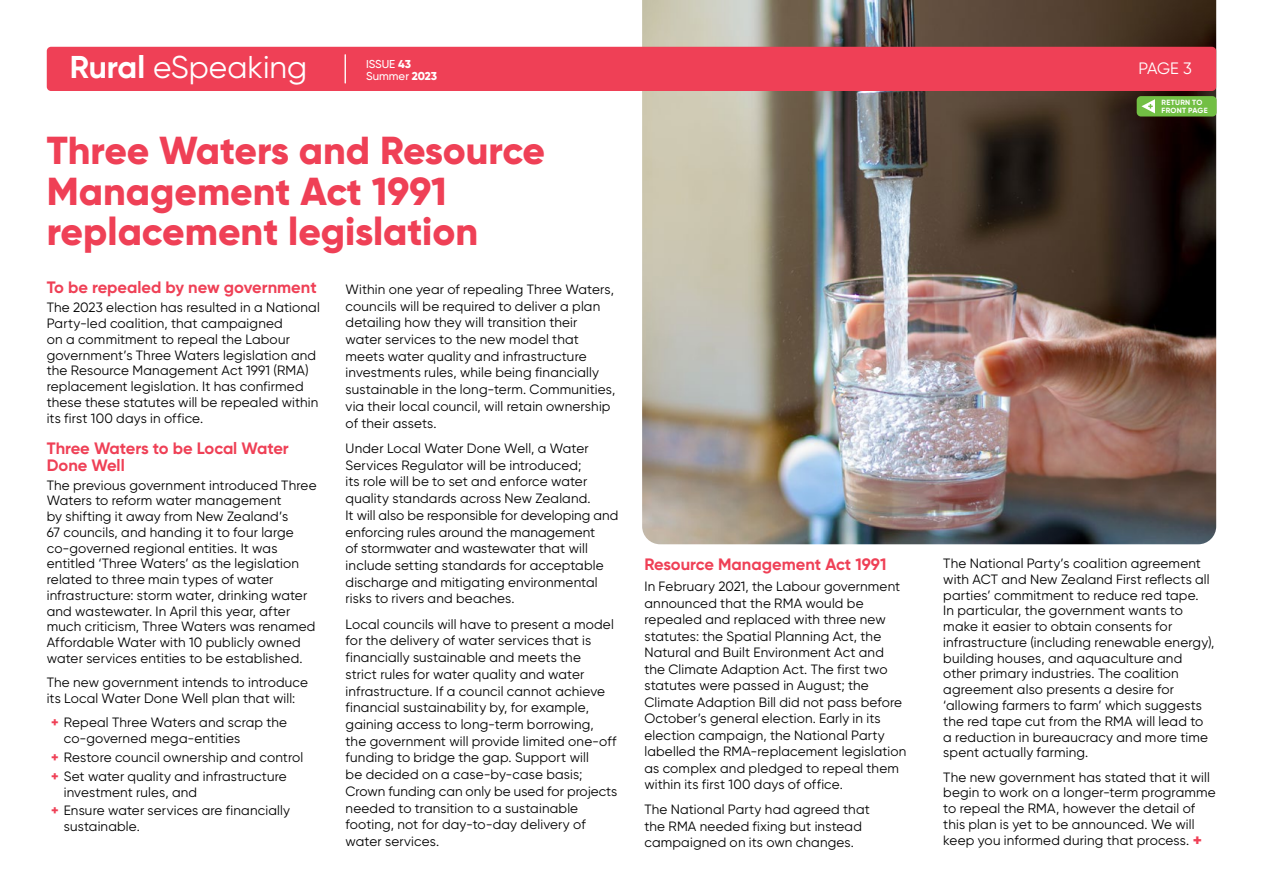
<style>
.page{position:relative;width:1263px;height:893px;background:#fff}
.page>*{position:absolute;margin:0;border:0;box-sizing:border-box;transform-origin:0 0}
.t1{font:800 39px/40.5px "Gilroy";color:#ef4056}
.t2{font:31.5px "Uniform";color:#fff}
.t3{font:31.5px "Gilroy";color:#fff}
.t4{font:700 16.5px/16.5px "Gilroy";color:#ef4056}
.t5{font:16.5px "Gilroy";color:#fff}
.t6{font:13.5px/15.8px "Gilroy";letter-spacing:.01em;color:#000}
.t7{font:500 11.4px/12.5px "Gilroy";color:#fff}
.t8{font:500 9.6px "Uniform Condensed";color:#fff}
.t9{font:500 9.6px "Uniform";color:#fff}
.t10{font:700 7.5px/7.5px "Gilroy";letter-spacing:.035em;color:#fff}
.s1{font-weight:700}
.s2{font-weight:800}
.s3{font-weight:900}
.s4{font-family:"Uniform";font-weight:900}
.s5{font-weight:800;color:#ef4056}
.s6{font-weight:800;font-size:16.5px;color:#ef4056}
</style>
<div class="page">
<img style="left:642px;top:0;width:574px;height:544px">
<div style="left:47px;top:47px;width:1169px;height:44px;background:#ef4056;border-radius:4px"></div>
<div style="left:1137px;top:96px;width:79px;height:21px;background:#72bf44;border-radius:4px"></div>
<svg style="left:1141px;top:99px;width:14px;height:14px"></svg>
<svg style="left:344px;top:55px;width:2px;height:29px"></svg>
<h2 class="t3" style="left:70px;top:48px;width:239px"><span class="s1">Rural</span> eSpeaking</h2>
<p class="t5" style="left:1138px;top:58px;width:55px">PAGE 3</p>
<p class="t10" style="left:1161px;top:99px;width:48px">RETURN TO<br>FRONT PAGE</p>
<p class="t7" style="left:366px;top:57px;width:73px">ISSUE <span class="s2">43<br></span>Summer <span class="s2">2023</span></p>
<h2 class="t2" style="left:70px;top:57px;width:250px"><span class="s1">Rural</span> eSpeaking</h2>
<p class="t9" style="left:367px;top:65px;width:43px">ISSUE <span class="s3">34</span></p>
<p class="t8" style="left:367px;top:76px;width:60px">Summer <span class="s4">2020</span></p>
<h1 class="t1" style="left:47px;top:130px;width:500px">Three Waters and Resource<br>Management Act 1991 replacement legislation</h1>
<p class="t4" style="left:47px;top:279px;width:271px">To be repealed by new government</p>
<p class="t6" style="left:47px;top:300px;width:274px">The 2023 election has resulted in a National Party-led coalition, that campaigned<br>on a commitment to repeal the Labour government’s Three Waters legislation and the Resource Management Act 1991 (RMA) replacement legislation. It has confirmed these these statutes will be repealed within its first 100 days in office.</p>
<p class="t4" style="left:47px;top:440px;width:243px">Three Waters to be Local Water<br>Done Well</p>
<p class="t6" style="left:47px;top:477px;width:271px">The previous government introduced Three Waters to reform water management<br>by shifting it away from New Zealand’s<br>67 councils, and handing it to four large co-governed regional entities. It was entitled ‘Three Waters’ as the legislation related to three main types of water infrastructure: storm water, drinking water and wastewater. In April this year, after much criticism, Three Waters was renamed Affordable Water with 10 publicly owned water services entities to be established.</p>
<p class="t6" style="left:47px;top:674px;width:263px">The new government intends to introduce its Local Water Done Well plan that will:</p>
<p class="t6" style="left:64px;top:714px;width:225px;text-indent:-13px"><span class="s5">+</span> Repeal Three Waters and scrap the co-governed mega-entities</p>
<p class="t6" style="left:51px;top:747px;width:254px;line-height:18.9px"><span class="s5">+</span> Restore council ownership and control <span class="s5">+</span> Set water quality and infrastructure</p>
<p class="t6" style="left:51px;top:782px;width:240px;line-height:18.9px;text-indent:13px">investment rules, and<br><span class="s5">+</span> Ensure water services are financially</p>
<p class="t6" style="left:64px;top:818px;width:78px">sustainable.</p>
<p class="t6" style="left:346px;top:281px;width:271px;line-height:16.8px">Within one year of repealing Three Waters, councils will be required to deliver a plan detailing how they will transition their water services to the new model that meets water quality and infrastructure investments rules, while being financially sustainable in the long-term. Communities, via their local council, will retain ownership of their assets.</p>
<p class="t6" style="left:346px;top:440px;width:274px;line-height:16.8px">Under Local Water Done Well, a Water Services Regulator will be introduced;<br>its role will be to set and enforce water quality standards across New Zealand.<br>It will also be responsible for developing and enforcing rules around the management<br>of stormwater and wastewater that will include setting standards for acceptable discharge and mitigating environmental risks to rivers and beaches.</p>
<p class="t6" style="left:346px;top:615px;width:273px;line-height:16.8px">Local councils will have to present a model for the delivery of water services that is financially sustainable and meets the<br>strict rules for water quality and water infrastructure. If a council cannot achieve financial sustainability by, for example, gaining access to long-term borrowing, the government will provide limited one-off funding to bridge the gap. Support will<br>be decided on a case-by-case basis; Crown funding can only be used for projects needed to transition to a sustainable footing, not for day-to-day delivery of water services.</p>
<p class="t4" style="left:644px;top:556px;width:243px">Resource Management Act 1991</p>
<p class="t6" style="left:644px;top:578px;width:263px;line-height:16.5px">In February 2021, the Labour government announced that the RMA would be repealed and replaced with three new statutes: the Spatial Planning Act, the Natural and Built Environment Act and the Climate Adaption Act. The first two statutes were passed in August; the Climate Adaption Bill did not pass before October’s general election. Early in its election campaign, the National Party labelled the RMA-replacement legislation as complex and pledged to repeal them within its first 100 days of office.</p>
<p class="t6" style="left:644px;top:801px;width:227px;line-height:16.5px">The National Party had agreed that the RMA needed fixing but instead campaigned on its own changes.</p>
<p class="t6" style="left:943px;top:555px;width:273px">The National Party’s coalition agreement with ACT and New Zealand First reflects all parties’ commitment to reduce red tape.<br>In particular, the government wants to make it easier to obtain consents for infrastructure (including renewable energy), building houses, and aquaculture and other primary industries. The coalition agreement also presents a desire for ‘allowing farmers to farm’ which suggests the red tape cut from the RMA will lead to a reduction in bureaucracy and more time spent actually farming.</p>
<p class="t6" style="left:943px;top:769px;width:274px">The new government has stated that it will begin to work on a longer-term programme to repeal the RMA, however the detail of this plan is yet to be announced. We will keep you informed during that process. <span class="s6">+</span></p>
</div>
